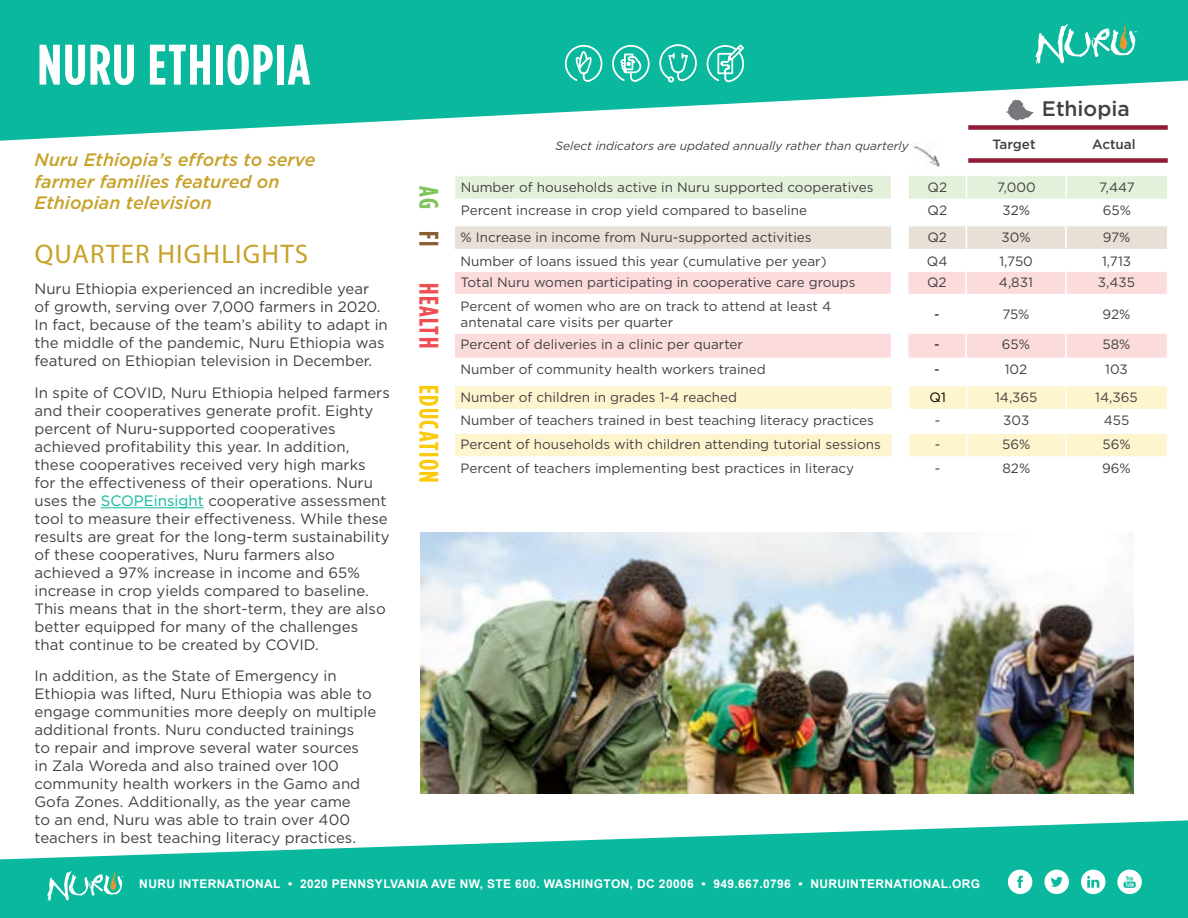
<style>
.page{position:relative;width:1188px;height:918px;background:#fff}
.page>*{position:absolute;margin:0;border:0;box-sizing:border-box;transform-origin:0 0}
.t1{font:700 57px "Gotham Condensed";letter-spacing:.025em;color:#fff}
.t2{font:27px "Myriad Pro";letter-spacing:.045em;color:#c7a229}
.t3{font:700 27px "Gotham Condensed";letter-spacing:.05em;color:#faca0c}
.t4{font:700 27px "Gotham Condensed";letter-spacing:.05em;color:#f04d52}
.t5{font:700 27px "Gotham Condensed";color:#80c45c}
.t6{font:500 21px "Gotham";color:#414042}
.t7{font:italic 500 18px/21.6px "Gotham";color:#c7a229}
.t8{font:15px/18px "Gotham";color:#414042}
.t9{font:13.5px/16.2px "Gotham";color:#414042}
.t10{font:500 13.5px "Gotham";color:#414042}
.t11{font:13.5px "Gotham";color:#000}
.t12{font:700 12px "Arial";letter-spacing:.03em;color:#fff}
.t13{font:italic 12px "Gotham";color:#414042}
.s1{color:#09b89d}
.s2{color:#8a5f32}
</style>
<div class="page">
<div style="left:968px;top:158px;width:92px;height:5px;background:#911a35"></div>
<div style="left:1060px;top:158px;width:108px;height:5px;background:#911a35"></div>
<div style="left:967px;top:93px;width:202px;height:72px;border:2px solid #fff"></div>
<div style="left:455px;top:334px;width:712px;height:24px;background:#fcdbdc"></div>
<svg style="left:455px;top:176px;width:712px;height:118px"></svg>
<hr style="left:965px;top:334px;width:2px;height:24px;background:#fff">
<hr style="left:1065px;top:334px;width:2px;height:24px;background:#fff">
<svg style="left:455px;top:386px;width:712px;height:70px;fill:#fef4ce"></svg>
<hr style="left:966px;top:386px;width:2px;height:23px;background:#fff">
<hr style="left:1065px;top:386px;width:2px;height:23px;background:#fff">
<hr style="left:455px;top:409px;width:437px;height:1px;background:#fff">
<hr style="left:909px;top:409px;width:58px;height:1px;background:#fff">
<hr style="left:967px;top:409px;width:99px;height:1px;background:#fff">
<hr style="left:966px;top:410px;width:2px;height:23px;background:#fff">
<hr style="left:1066px;top:409px;width:101px;height:1px;background:#fff">
<hr style="left:1065px;top:410px;width:2px;height:23px;background:#fff">
<hr style="left:455px;top:433px;width:437px;height:1px;background:#fff">
<hr style="left:909px;top:433px;width:58px;height:1px;background:#fff">
<hr style="left:967px;top:433px;width:99px;height:1px;background:#fff">
<hr style="left:966px;top:434px;width:2px;height:22px;background:#fff">
<hr style="left:1066px;top:433px;width:101px;height:1px;background:#fff">
<hr style="left:1065px;top:434px;width:2px;height:22px;background:#fff">
<svg style="left:891px;top:334px;width:18px;height:123px"></svg>
<img style="left:913px;top:143px;width:27px;height:24px">
<hr style="left:101px;top:508px;width:103px;height:1px;background:#09b89d">
<img style="left:420px;top:532px;width:714px;height:261px">
<svg style="left:0;top:820px;width:1188px;height:98px;fill:#09b89d"></svg>
<svg style="left:0;top:0;width:1188px;height:141px;fill:#09b89d"></svg>
<svg style="left:1035px;top:22px;width:102px;height:42px"></svg>
<svg style="left:47px;top:870px;width:77px;height:31px;background:#47c7b1"></svg>
<svg style="left:1008px;top:870px;width:24px;height:24px"></svg>
<svg style="left:1044px;top:870px;width:25px;height:24px"></svg>
<svg style="left:1081px;top:870px;width:25px;height:24px"></svg>
<svg style="left:1117px;top:870px;width:25px;height:24px"></svg>
<svg style="left:565px;top:45px;width:37px;height:37px"></svg>
<svg style="left:612px;top:45px;width:38px;height:37px"></svg>
<svg style="left:659px;top:44px;width:38px;height:38px"></svg>
<svg style="left:707px;top:45px;width:37px;height:37px"></svg>
<h1 class="t1" style="left:37px;top:31px;width:274px">NURU ETHIOPIA</h1>
<p class="t7" style="left:35px;top:149px;width:283px">Nuru Ethiopia’s efforts to serve farmer families featured on<br>Ethiopian television</p>
<h2 class="t2" style="left:35px;top:237px;width:275px">QUARTER HIGHLIGHTS</h2>
<p class="t8" style="left:35px;top:280px;width:355px">Nuru Ethiopia experienced an incredible year of growth, serving over 7,000 farmers in 2020.<br>In fact, because of the team’s ability to adapt in the middle of the pandemic, Nuru Ethiopia was featured on Ethiopian television in December.</p>
<p class="t8" style="left:35px;top:383px;width:357px">In spite of COVID, Nuru Ethiopia helped farmers and their cooperatives generate profit. Eighty percent of Nuru-supported cooperatives achieved profitability this year. In addition, these cooperatives received very high marks for the effectiveness of their operations. Nuru uses the <span class="s1">SCOPEinsight</span> cooperative assessment tool to measure their effectiveness. While these results are great for the long-term sustainability of these cooperatives, Nuru farmers also achieved a 97% increase in income and 65% increase in crop yields compared to baseline.<br>This means that in the short-term, they are also better equipped for many of the challenges that continue to be created by COVID.</p>
<p class="t8" style="left:35px;top:667px;width:343px">In addition, as the State of Emergency in Ethiopia was lifted, Nuru Ethiopia was able to engage communities more deeply on multiple additional fronts. Nuru conducted trainings<br>to repair and improve several water sources<br>in Zala Woreda and also trained over 100 community health workers in the Gamo and Gofa Zones. Additionally, as the year came<br>to an end, Nuru was able to train over 400 teachers in best teaching literacy practices.</p>
<h2 class="t5" style="left:445px;top:186px;width:62px;rotate:90deg">AG <span class="s2">FI</span></h2>
<h2 class="t4" style="left:445px;top:283px;width:67px;rotate:90deg">HEALTH</h2>
<h2 class="t3" style="left:445px;top:385px;width:100px;rotate:90deg">EDUCATION</h2>
<p class="t13" style="left:556px;top:139px;width:355px">Select indicators are updated annually rather than quarterly</p>
<h3 class="t6" style="left:1042px;top:97px;width:89px">Ethiopia</h3>
<p class="t10" style="left:992px;top:136px;width:45px">Target</p>
<p class="t10" style="left:1092px;top:136px;width:45px">Actual</p>
<p class="t9" style="left:461px;top:178px;width:414px">Number of households active in Nuru supported cooperatives</p>
<p class="t9" style="left:928px;top:178px;width:21px">Q2</p>
<p class="t9" style="left:997px;top:178px;width:40px">7,000</p>
<p class="t9" style="left:1099px;top:178px;width:37px">7,447</p>
<p class="t9" style="left:461px;top:202px;width:348px">Percent increase in crop yield compared to baseline</p>
<p class="t9" style="left:928px;top:202px;width:21px">Q2</p>
<p class="t9" style="left:1003px;top:202px;width:29px">32%</p>
<p class="t9" style="left:1103px;top:202px;width:30px">65%</p>
<p class="t9" style="left:461px;top:229px;width:353px">% Increase in income from Nuru-supported activities</p>
<p class="t9" style="left:927px;top:229px;width:21px">Q2</p>
<p class="t9" style="left:1002px;top:229px;width:31px">30%</p>
<p class="t9" style="left:1103px;top:229px;width:29px">97%</p>
<p class="t9" style="left:461px;top:252px;width:368px">Number of loans issued this year (cumulative per year)</p>
<p class="t9" style="left:927px;top:252px;width:22px">Q4</p>
<p class="t9" style="left:999px;top:252px;width:35px">1,750</p>
<p class="t9" style="left:1102px;top:252px;width:31px">1,713</p>
<p class="t9" style="left:461px;top:274px;width:397px">Total Nuru women participating in cooperative care groups</p>
<p class="t9" style="left:927px;top:274px;width:21px">Q2</p>
<p class="t9" style="left:999px;top:274px;width:35px">4,831</p>
<p class="t9" style="left:1098px;top:274px;width:39px">3,435</p>
<p class="t9" style="left:461px;top:298px;width:372px">Percent of women who are on track to attend at least 4 antenatal care visits per quarter</p>
<p class="t11" style="left:934px;top:307px;width:7px">-</p>
<p class="t9" style="left:1002px;top:306px;width:29px">75%</p>
<p class="t9" style="left:1103px;top:306px;width:29px">92%</p>
<p class="t9" style="left:461px;top:336px;width:284px">Percent of deliveries in a clinic per quarter</p>
<p class="t11" style="left:934px;top:337px;width:7px">-</p>
<p class="t9" style="left:1002px;top:336px;width:30px">65%</p>
<p class="t9" style="left:1103px;top:336px;width:30px">58%</p>
<p class="t9" style="left:461px;top:361px;width:307px">Number of community health workers trained</p>
<p class="t11" style="left:934px;top:362px;width:7px">-</p>
<p class="t9" style="left:1005px;top:361px;width:24px">102</p>
<p class="t9" style="left:1105px;top:361px;width:24px">103</p>
<p class="t9" style="left:461px;top:388px;width:278px">Number of children in grades 1-4 reached</p>
<p class="t11" style="left:930px;top:389px;width:18px">Q1</p>
<p class="t9" style="left:995px;top:388px;width:44px">14,365</p>
<p class="t9" style="left:1095px;top:388px;width:44px">14,365</p>
<p class="t9" style="left:461px;top:412px;width:415px">Number of teachers trained in best teaching literacy practices</p>
<p class="t9" style="left:935px;top:412px;width:7px">-</p>
<p class="t9" style="left:1003px;top:412px;width:28px">303</p>
<p class="t9" style="left:1104px;top:412px;width:27px">455</p>
<p class="t9" style="left:461px;top:436px;width:422px">Percent of households with children attending tutorial sessions</p>
<p class="t9" style="left:935px;top:436px;width:7px">-</p>
<p class="t9" style="left:1002px;top:436px;width:30px">56%</p>
<p class="t9" style="left:1102px;top:436px;width:30px">56%</p>
<p class="t9" style="left:461px;top:460px;width:395px">Percent of teachers implementing best practices in literacy</p>
<p class="t9" style="left:935px;top:460px;width:7px">-</p>
<p class="t9" style="left:1002px;top:460px;width:29px">82%</p>
<p class="t9" style="left:1102px;top:460px;width:30px">96%</p>
<p class="t12" style="left:139px;top:876px;width:842px">NURU INTERNATIONAL • 2020 PENNSYLVANIA AVE NW, STE 600. WASHINGTON, DC 20006 • 949.667.0796 • NURUINTERNATIONAL.ORG</p>
</div>
